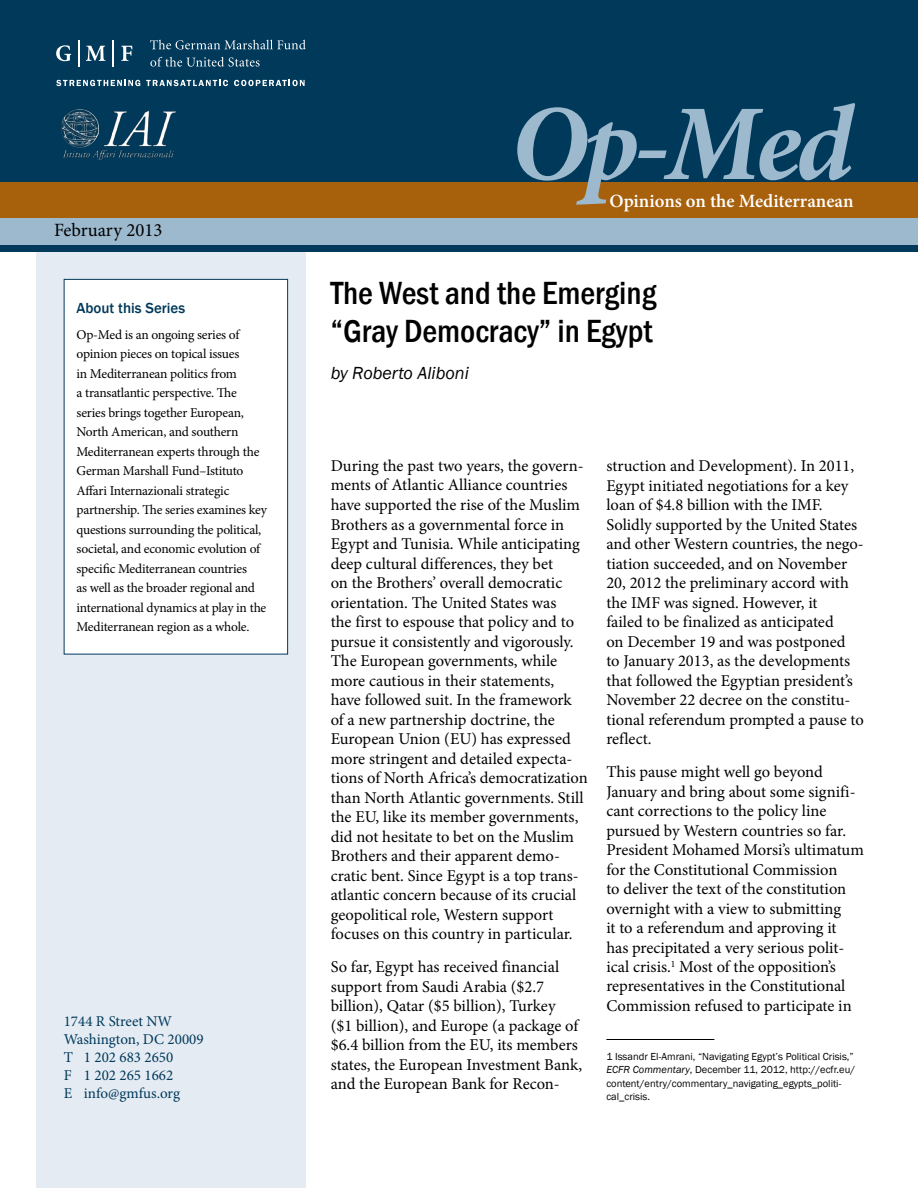
<style>
.page{position:relative;width:918px;height:1188px;background:#fff}
.page>*{position:absolute;margin:0;border:0;box-sizing:border-box;transform-origin:0 0}
.t1{font:italic 700 108px "Minion Pro";color:#9cb9ce}
.t2{font:500 33px/37.5px "Franklin Gothic URW Con";color:#000}
.t3{font:600 18.75px "Minion Pro";color:#fff}
.t4{font:18.75px "Minion Pro";color:#000}
.t5{font:italic 18px "Franklin Gothic";color:#000}
.t6{font:16.5px/19.5px "Minion Pro";color:#000}
.t7{font:15px/18px "Minion Pro";color:#00395a}
.t8{font:500 15px "Franklin Gothic";color:#00395a}
.t9{font:13.5px/19.5px "Minion Pro";letter-spacing:-.015em;color:#000}
.t10{font:10.5px/13.5px "Franklin Gothic";color:#000}
.s1{font-style:italic}
</style>
<div class="page">
<div style="left:36px;top:227px;width:270px;height:961px;background:#e4ebf2"></div>
<div style="left:64px;top:279px;width:224px;height:375px;background:#fff"></div>
<div style="left:64px;top:279px;width:224px;height:375px;border:1px solid #00395a"></div>
<div style="left:0;top:0;width:918px;height:252px;background:#00395a"></div>
<svg style="left:56px;top:45px;width:15px;height:16px"></svg>
<svg style="left:86px;top:46px;width:19px;height:15px"></svg>
<svg style="left:121px;top:46px;width:11px;height:15px"></svg>
<svg style="left:78px;top:40px;width:1px;height:26px"></svg>
<svg style="left:113px;top:40px;width:1px;height:26px"></svg>
<svg style="left:150px;top:40px;width:156px;height:9px"></svg>
<svg style="left:150px;top:57px;width:110px;height:10px"></svg>
<svg style="left:56px;top:80px;width:84px;height:6px"></svg>
<svg style="left:146px;top:80px;width:82px;height:6px"></svg>
<svg style="left:234px;top:80px;width:71px;height:6px"></svg>
<div style="left:0;top:182px;width:918px;height:36px;background:#a7600c"></div>
<div style="left:0;top:218px;width:918px;height:27px;background:#9cb9ce"></div>
<hr style="left:606px;top:1039px;width:108px;height:1px;background:#000">
<img style="left:60px;top:109px;width:116px;height:52px">
<p class="t4" style="left:54px;top:217px;width:110px">February 2013</p>
<p class="t8" style="left:76px;top:298px;width:110px">About this Series</p>
<p class="t9" style="left:76px;top:325px;width:192px">Op-Med is an ongoing series of opinion pieces on topical issues<br>in Mediterranean politics from<br>a transatlantic perspective. The series brings together European, North American, and southern Mediterranean experts through the German Marshall Fund–Istituto Affari Internazionali strategic partnership. The series examines key questions surrounding the political, societal, and economic evolution of specific Mediterranean countries<br>as well as the broader regional and international dynamics at play in the Mediterranean region as a whole.</p>
<p class="t7" style="left:64px;top:1012px;width:141px">1744 R Street NW<br>Washington, DC 20009<br>T 1 202 683 2650<br>F 1 202 265 1662<br>E info@gmfus.org</p>
<h1 class="t1" style="left:510px;top:68px;width:344px">Op-Med</h1>
<p class="t3" style="left:609px;top:188px;width:246px">Opinions on the Mediterranean</p>
<h2 class="t2" style="left:331px;top:273px;width:327px">The West and the Emerging “Gray Democracy” in Egypt</h2>
<p class="t5" style="left:331px;top:362px;width:140px">by Roberto Aliboni</p>
<p class="t6" style="left:331px;top:456px;width:259px">During the past two years, the govern&shy;ments of Atlantic Alliance countries have supported the rise of the Muslim Brothers as a governmental force in Egypt and Tunisia. While anticipating deep cultural differences, they bet<br>on the Brothers’ overall democratic orientation. The United States was<br>the first to espouse that policy and to pursue it consistently and vigorously.<br>The European governments, while more cautious in their statements, have followed suit. In the framework of a new partnership doctrine, the European Union (EU) has expressed more stringent and detailed expecta&shy;tions of North Africa’s democratization than North Atlantic governments. Still the EU, like its member governments, did not hesitate to bet on the Muslim Brothers and their apparent demo&shy;cratic bent. Since Egypt is a top trans&shy;atlantic concern because of its crucial geopolitical role, Western support focuses on this country in particular.</p>
<p class="t6" style="left:331px;top:957px;width:253px">So far, Egypt has received financial support from Saudi Arabia ($2.7 billion), Qatar ($5 billion), Turkey<br>($1 billion), and Europe (a package of $6.4 billion from the EU, its members states, the European Investment Bank, and the European Bank for Recon-</p>
<p class="t6" style="left:606px;top:456px;width:259px">struction and Development). In 2011, Egypt initiated negotiations for a key loan of $4.8 billion with the IMF.<br>Solidly supported by the United States and other Western countries, the nego&shy;tiation succeeded, and on November 20, 2012 the preliminary accord with the IMF was signed. However, it<br>failed to be finalized as anticipated<br>on December 19 and was postponed<br>to January 2013, as the developments that followed the Egyptian president’s November 22 decree on the constitu&shy;tional referendum prompted a pause to reflect.</p>
<p class="t6" style="left:606px;top:762px;width:259px">This pause might well go beyond January and bring about some signifi&shy;cant corrections to the policy line pursued by Western countries so far.<br>President Mohamed Morsi’s ultimatum for the Constitutional Commission<br>to deliver the text of the constitution overnight with a view to submitting<br>it to a referendum and approving it<br>has precipitated a very serious polit&shy;ical crisis.<sup>1</sup> Most of the opposition’s representatives in the Constitutional Commission refused to participate in</p>
<p class="t10" style="left:606px;top:1050px;width:250px">1 Issandr El-Amrani, “Navigating Egypt’s Political Crisis,” <span class="s1">ECFR Commentary</span>, December 11, 2012, http://ecfr.eu/ content/entry/commentary_navigating_egypts_politi&shy;cal_crisis.</p>
</div>
